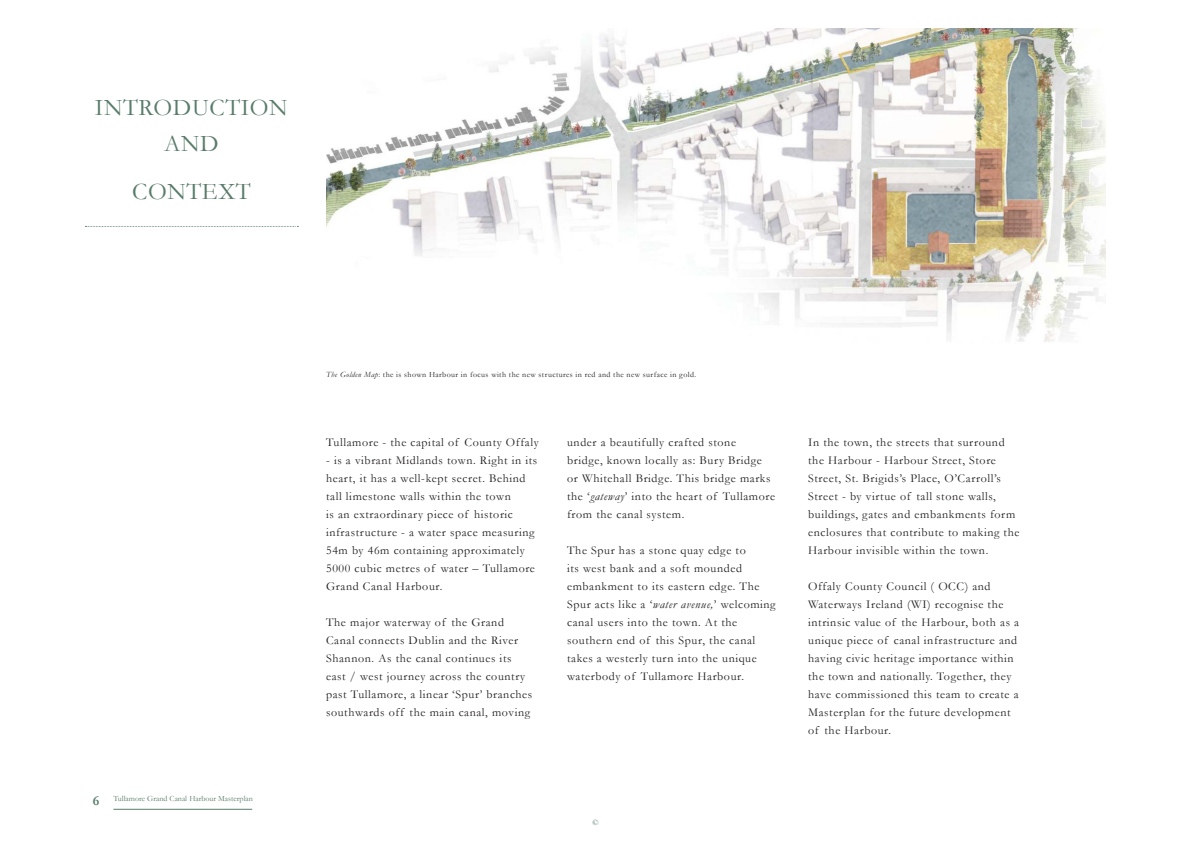
<style>
.page{position:relative;width:1191px;height:842px;background:#fff}
.page>*{position:absolute;margin:0;border:0;box-sizing:border-box;transform-origin:0 0}
.t1{font:24px/36px "Garamond";letter-spacing:.025em;color:#587c69;text-align:center}
.t2{font:12px/18px "Garamond";letter-spacing:.05em;color:#221e1f}
.t3{font:8px "Garamond";letter-spacing:.05em;color:#221e1f}
.t4{font:8px "Garamond";color:#587c69}
.s1{font-weight:700;font-size:14px}
.s2{font-style:italic}
</style>
<div class="page">
<hr style="left:113px;top:809px;width:139px;height:1px;background:#587c69">
<img style="left:326px;top:28px;width:780px;height:314px">
<svg style="left:85px;top:226px;width:213px;height:1px"></svg>
<h1 class="t1" style="left:95px;top:92px;width:194px">INTRODUCTION<br>AND</h1>
<h1 class="t1" style="left:132px;top:176px;width:120px">CONTEXT</h1>
<p class="t4" style="left:93px;top:796px;width:162px"><span class="s1">6</span> Tullamore Grand Canal Harbour Masterplan</p>
<p class="t3" style="left:326px;top:372px;width:372px"><span class="s2">The Golden Map</span>: the is shown Harbour in focus with the new structures in red and the new surface in gold.</p>
<p class="t2" style="left:326px;top:434px;width:214px">Tullamore - the capital of County Offaly</p>
<p class="t2" style="left:326px;top:452px;width:213px">- is a vibrant Midlands town. Right in its heart, it has a well-kept secret. Behind tall limestone walls within the town<br>is an extraordinary piece of historic infrastructure - a water space measuring 54m by 46m containing approximately 5000 cubic metres of water – Tullamore Grand Canal Harbour.</p>
<p class="t2" style="left:326px;top:614px;width:208px">The major waterway of the Grand Canal connects Dublin and the River Shannon. As the canal continues its east / west journey across the country past Tullamore, a linear ‘Spur’ branches southwards off the main canal, moving</p>
<p class="t2" style="left:567px;top:434px;width:209px">under a beautifully crafted stone<br>bridge, known locally as: Bury Bridge or Whitehall Bridge. This bridge marks the ‘<span class="s2">gateway</span>’ into the heart of Tullamore from the canal system.</p>
<p class="t2" style="left:567px;top:542px;width:210px">The Spur has a stone quay edge to<br>its west bank and a soft mounded embankment to its eastern edge. The Spur acts like a ‘<span class="s2">water avenue,</span>’ welcoming canal users into the town. At the southern end of this Spur, the canal takes a westerly turn into the unique waterbody of Tullamore Harbour.</p>
<p class="t2" style="left:808px;top:434px;width:213px">In the town, the streets that surround the Harbour - Harbour Street, Store Street, St. Brigids’s Place, O’Carroll’s Street - by virtue of tall stone walls, buildings, gates and embankments form enclosures that contribute to making the Harbour invisible within the town.</p>
<p class="t2" style="left:808px;top:578px;width:212px">Offaly County Council ( OCC) and Waterways Ireland (WI) recognise the intrinsic value of the Harbour, both as a unique piece of canal infrastructure and having civic heritage importance within the town and nationally. Together, they have commissioned this team to create a Masterplan for the future development of the Harbour.</p>
<p class="t4" style="left:592px;top:817px;width:8px">©</p>
</div>
